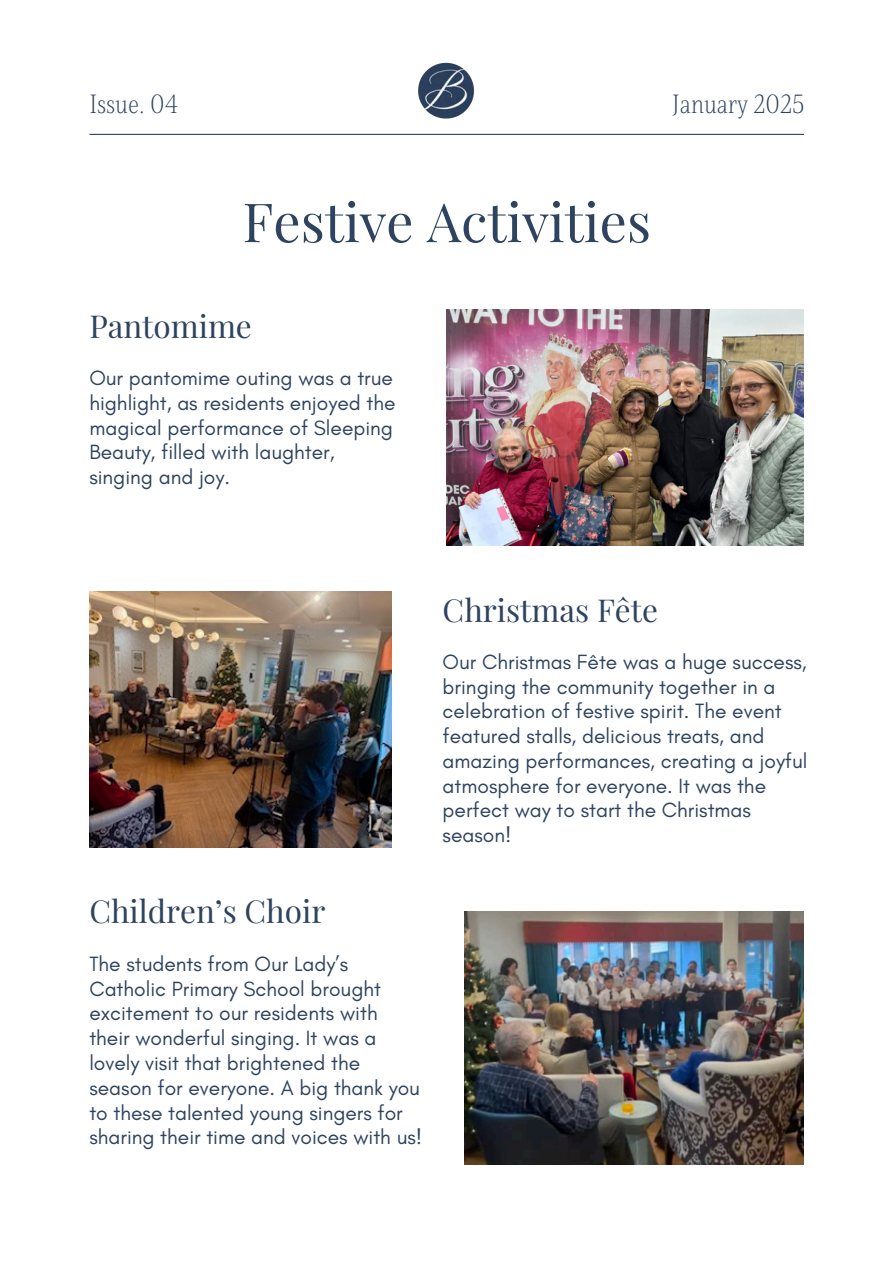
<style>
.page{position:relative;width:894px;height:1264px;background:#fff}
.page>*{position:absolute;margin:0;border:0;box-sizing:border-box;transform-origin:0 0}
.t1{font:54px "Playfair Display";color:#2e435f}
.t2{font:31.5px "Playfair Display";color:#2e435f}
.t3{font:300 27px "Singel";color:#2e435f}
.t4{font:21px/24.8px "Glacial Indifference";color:#2e435f}
</style>
<div class="page">
<hr style="left:90px;top:134px;width:713px;height:1px;background:#2e435f">
<img style="left:418px;top:62px;width:57px;height:57px">
<img style="left:446px;top:310px;width:357px;height:235px">
<img style="left:89px;top:591px;width:302px;height:256px">
<img style="left:465px;top:911px;width:338px;height:253px">
<h3 class="t3" style="left:89px;top:87px;width:91px">Issue. 04</h3>
<p class="t3" style="left:671px;top:87px;width:134px">January 2025</p>
<h3 class="t1" style="left:242px;top:184px;width:410px">Festive Activities</h3>
<h1 class="t2" style="left:89px;top:304px;width:164px">Pantomime</h1>
<p class="t4" style="left:89px;top:365px;width:307px">Our pantomime outing was a true highlight, as residents enjoyed the magical performance of Sleeping<br>Beauty, filled with laughter, singing and joy.</p>
<p class="t2" style="left:89px;top:889px;width:237px">Children’s Choir</p>
<p class="t4" style="left:89px;top:951px;width:334px">The students from Our Lady’s Catholic Primary School brought excitement to our residents with their wonderful singing. It was a lovely visit that brightened the season for everyone. A big thank you to these talented young singers for sharing their time and voices with us!</p>
<p class="t2" style="left:442px;top:587px;width:217px">Christmas Fête</p>
<h2 class="t4" style="left:442px;top:649px;width:366px">Our Christmas Fête was a huge success, bringing the community together in a celebration of festive spirit. The event featured stalls, delicious treats, and amazing performances, creating a joyful atmosphere for everyone. It was the perfect way to start the Christmas season!</h2>
</div>
